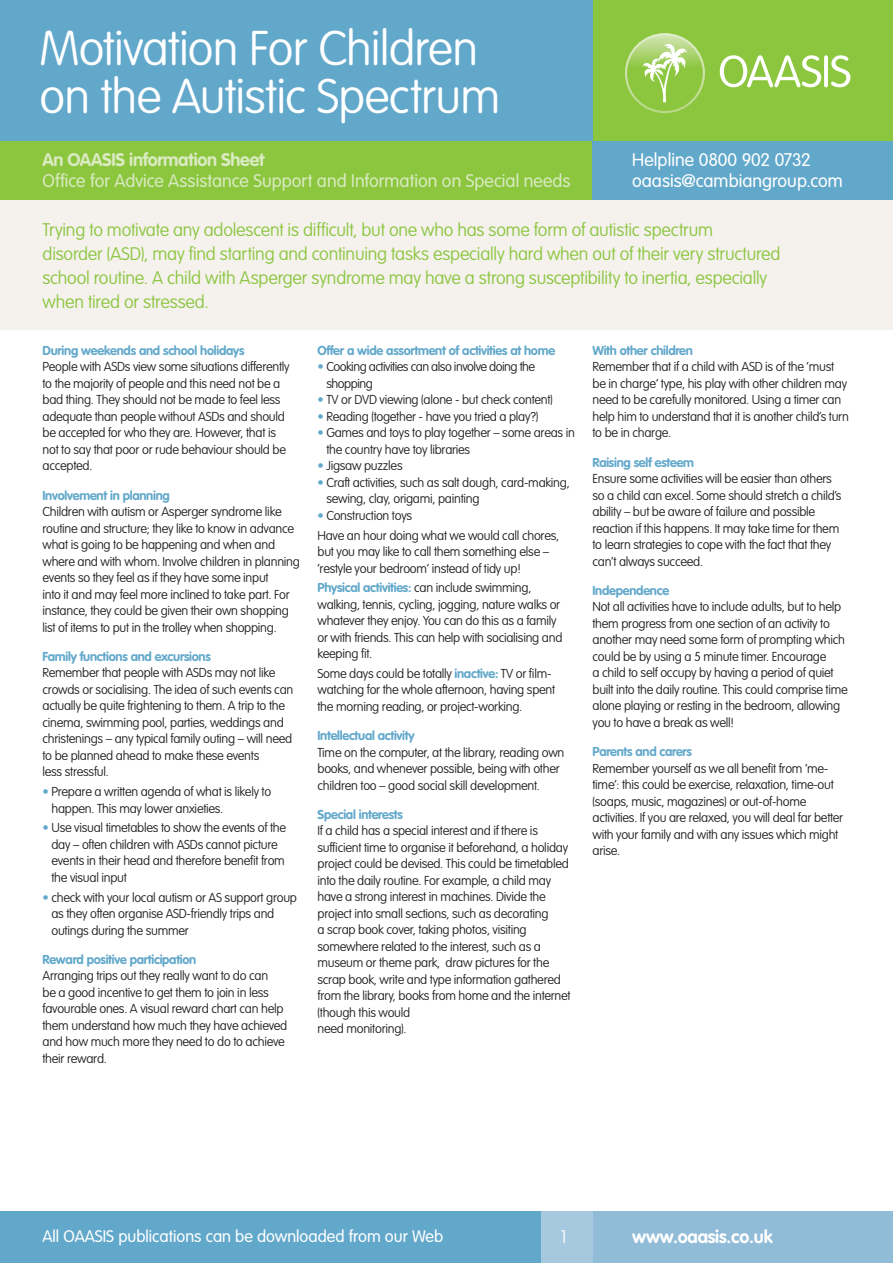
<style>
.page{position:relative;width:893px;height:1263px;background:#fff}
.page>*{position:absolute;margin:0;border:0;box-sizing:border-box;transform-origin:0 0}
.t1{font:100 48px/48px "VAG Rounded";letter-spacing:-.015em;color:#fff}
.t2{font:100 18px/24px "VAG Rounded";letter-spacing:-.01em;color:#8bc63e}
.t3{font:300 18px "VAG Rounded";letter-spacing:.005em;color:#daeac1}
.t4{font:300 18px/21px "VAG Rounded";color:#fff}
.t5{font:700 18px "VAG Rounded";letter-spacing:-.015em;color:#daeac1}
.t6{font:700 18px "VAG Rounded";letter-spacing:-.01em;color:#fff}
.t7{font:100 18px "VAG Rounded";color:#fff}
.t8{font:300 16.5px "VAG Rounded";color:#fff}
.t9{font:100 12.75px/16.5px "VAG Rounded";letter-spacing:-.02em;color:#231f20}
.t10{font:700 12.75px "VAG Rounded";letter-spacing:-.02em;color:#62a8cb}
.t11{font:100 12.75px/16.5px "VAG Rounded";letter-spacing:-.04em;color:#231f20}
.s1{color:#62a8cb}
.s2{font-weight:700;color:#62a8cb}
</style>
<div class="page">
<div style="left:0;top:200px;width:893px;height:129px;background:#f5f1ed"></div>
<div style="left:0;top:140px;width:635px;height:60px;background:#8bc63e"></div>
<div style="left:592px;top:140px;width:301px;height:60px;background:#62a8cb"></div>
<div style="left:592px;top:0;width:301px;height:140px;background:#8bc63e"></div>
<div style="left:0;top:0;width:592px;height:140px;background:#62a8cb"></div>
<svg style="left:626px;top:34px;width:78px;height:78px"></svg>
<div style="left:625px;top:33px;width:80px;height:80px;border:2px solid #fff;border-radius:50%"></div>
<svg style="left:720px;top:55px;width:130px;height:32px"></svg>
<svg style="left:642px;top:44px;width:45px;height:58px"></svg>
<div style="left:0;top:1212px;width:893px;height:51px;background:#62a8cb"></div>
<div style="left:592px;top:1212px;width:301px;height:51px;background:#90bcd8"></div>
<div style="left:541px;top:1212px;width:51px;height:51px;background:#a7c9e0"></div>
<h1 class="t1" style="left:40px;top:24px;width:462px">Motivation For Children on the Autistic Spectrum</h1>
<h2 class="t5" style="left:43px;top:149px;width:223px">An OAASIS information Sheet</h2>
<h2 class="t3" style="left:43px;top:171px;width:530px">Office for Advice Assistance Support and Information on Special needs</h2>
<h2 class="t4" style="left:632px;top:150px;width:212px">Helpline 0800 902 0732 oaasis@cambiangroup.com</h2>
<p class="t2" style="left:43px;top:218px;width:740px">Trying to motivate any adolescent is difficult, but one who has some form of autistic spectrum<br>disorder (ASD), may find starting and continuing tasks especially hard when out of their very structured school routine. A child with Asperger syndrome may have a strong susceptibility to inertia, especially when tired or stressed.</p>
<p class="t10" style="left:43px;top:343px;width:203px">During weekends and school holidays</p>
<p class="t9" style="left:43px;top:359px;width:249px">People with ASDs view some situations differently to the majority of people and this need not be a bad thing. They should not be made to feel less adequate than people without ASDs and should be accepted for who they are. However, that is not to say that poor or rude behaviour should be accepted.</p>
<p class="t10" style="left:43px;top:488px;width:129px">Involvement in planning</p>
<p class="t9" style="left:43px;top:503px;width:259px">Children with autism or Asperger syndrome like routine and structure; they like to know in advance what is going to be happening and when and where and with whom. Involve children in planning events so they feel as if they have some input<br>into it and may feel more inclined to take part. For instance, they could be given their own shopping list of items to put in the trolley when shopping.</p>
<p class="t10" style="left:43px;top:649px;width:170px">Family functions and excursions</p>
<p class="t9" style="left:43px;top:665px;width:252px">Remember that people with ASDs may not like crowds or socialising. The idea of such events can actually be quite frightening to them. A trip to the cinema, swimming pool, parties, weddings and christenings – any typical family outing – will need to be planned ahead to make these events<br>less stressful.</p>
<p class="t9" style="left:51px;top:783px;width:221px;text-indent:-9px"><span class="s1">•</span> Prepare a written agenda of what is likely to happen. This may lower anxieties.</p>
<p class="t9" style="left:51px;top:819px;width:236px;text-indent:-9px"><span class="s1">•</span> Use visual timetables to show the events of the day – often children with ASDs cannot picture events in their head and therefore benefit from the visual input</p>
<p class="t9" style="left:51px;top:889px;width:247px;text-indent:-9px"><span class="s1">•</span> check with your local autism or AS support group as they often organise ASD-friendly trips and outings during the summer</p>
<p class="t10" style="left:43px;top:952px;width:155px">Reward positive participation</p>
<p class="t9" style="left:43px;top:967px;width:246px">Arranging trips out they really want to do can<br>be a good incentive to get them to join in less favourable ones. A visual reward chart can help them understand how much they have achieved and how much more they need to do to achieve their reward.</p>
<p class="t10" style="left:317px;top:343px;width:238px">Offer a wide assortment of activities at home</p>
<p class="t11" style="left:326px;top:359px;width:210px;text-indent:-9px"><span class="s1">•</span> Cooking activities can also involve doing the shopping</p>
<p class="t9" style="left:317px;top:392px;width:237px"><span class="s1">•</span> TV or DVD viewing (alone - but check content)</p>
<p class="t9" style="left:317px;top:408px;width:222px"><span class="s1">•</span> Reading (together - have you tried a play?)</p>
<p class="t9" style="left:326px;top:425px;width:250px;text-indent:-9px"><span class="s1">•</span> Games and toys to play together – some areas in the country have toy libraries</p>
<p class="t9" style="left:317px;top:458px;width:87px"><span class="s1">•</span> Jigsaw puzzles</p>
<p class="t9" style="left:326px;top:474px;width:245px;text-indent:-9px"><span class="s1">•</span> Craft activities, such as salt dough, card-making, sewing, clay, origami, painting</p>
<p class="t9" style="left:317px;top:505px;width:243px;line-height:19.6px"><span class="s1">•</span> Construction toys<br>Have an hour doing what we would call chores,</p>
<p class="t9" style="left:317px;top:543px;width:233px">but you may like to call them something else – ‘restyle your bedroom’ instead of tidy up!</p>
<p class="t9" style="left:317px;top:579px;width:246px"><span class="s2">Physical activities:</span> can include swimming, walking, tennis, cycling, jogging, nature walks or whatever they enjoy. You can do this as a family or with friends. This can help with socialising and keeping fit.</p>
<p class="t9" style="left:317px;top:665px;width:239px">Some days could be totally <span class="s2">inactive:</span> TV or film&shy;watching for the whole afternoon, having spent the morning reading, or project-working.</p>
<p class="t10" style="left:317px;top:728px;width:98px">Intellectual activity</p>
<p class="t9" style="left:317px;top:744px;width:248px">Time on the computer, at the library, reading own books, and whenever possible, being with other children too – good social skill development.</p>
<p class="t10" style="left:317px;top:807px;width:87px">Special interests</p>
<p class="t9" style="left:317px;top:823px;width:255px">If a child has a special interest and if there is sufficient time to organise it beforehand, a holiday project could be devised. This could be timetabled into the daily routine. For example, a child may have a strong interest in machines. Divide the project into small sections, such as decorating<br>a scrap book cover, taking photos, visiting somewhere related to the interest, such as a museum or theme park, draw pictures for the scrap book, write and type information gathered from the library, books from home and the internet (though this would<br>need monitoring).</p>
<p class="t10" style="left:592px;top:343px;width:102px">With other children</p>
<p class="t9" style="left:592px;top:359px;width:258px">Remember that if a child with ASD is of the ‘must be in charge’ type, his play with other children may need to be carefully monitored. Using a timer can help him to understand that it is another child’s turn to be in charge.</p>
<p class="t10" style="left:592px;top:455px;width:103px">Raising self esteem</p>
<p class="t9" style="left:592px;top:470px;width:251px">Ensure some activities will be easier than others so a child can excel. Some should stretch a child’s ability – but be aware of failure and possible reaction if this happens. It may take time for them to learn strategies to cope with the fact that they can’t always succeed.</p>
<p class="t10" style="left:592px;top:583px;width:77px">Independence</p>
<p class="t9" style="left:592px;top:599px;width:257px">Not all activities have to include adults, but to help them progress from one section of an activity to another may need some form of prompting which could be by using a 5 minute timer. Encourage<br>a child to self occupy by having a period of quiet built into the daily routine. This could comprise time alone playing or resting in the bedroom, allowing you to have a break as well!</p>
<p class="t10" style="left:592px;top:744px;width:101px">Parents and carers</p>
<p class="t9" style="left:592px;top:760px;width:252px">Remember yourself as we all benefit from ‘me&shy;time’: this could be exercise, relaxation, time-out (soaps, music, magazines) or out-of-home activities. If you are relaxed, you will deal far better with your family and with any issues which might arise.</p>
<p class="t8" style="left:43px;top:1226px;width:402px">All OAASIS publications can be downloaded from our Web</p>
<h2 class="t7" style="left:561px;top:1226px;width:8px">1</h2>
<h2 class="t6" style="left:632px;top:1226px;width:142px">www.oaasis.co.uk</h2>
</div>
